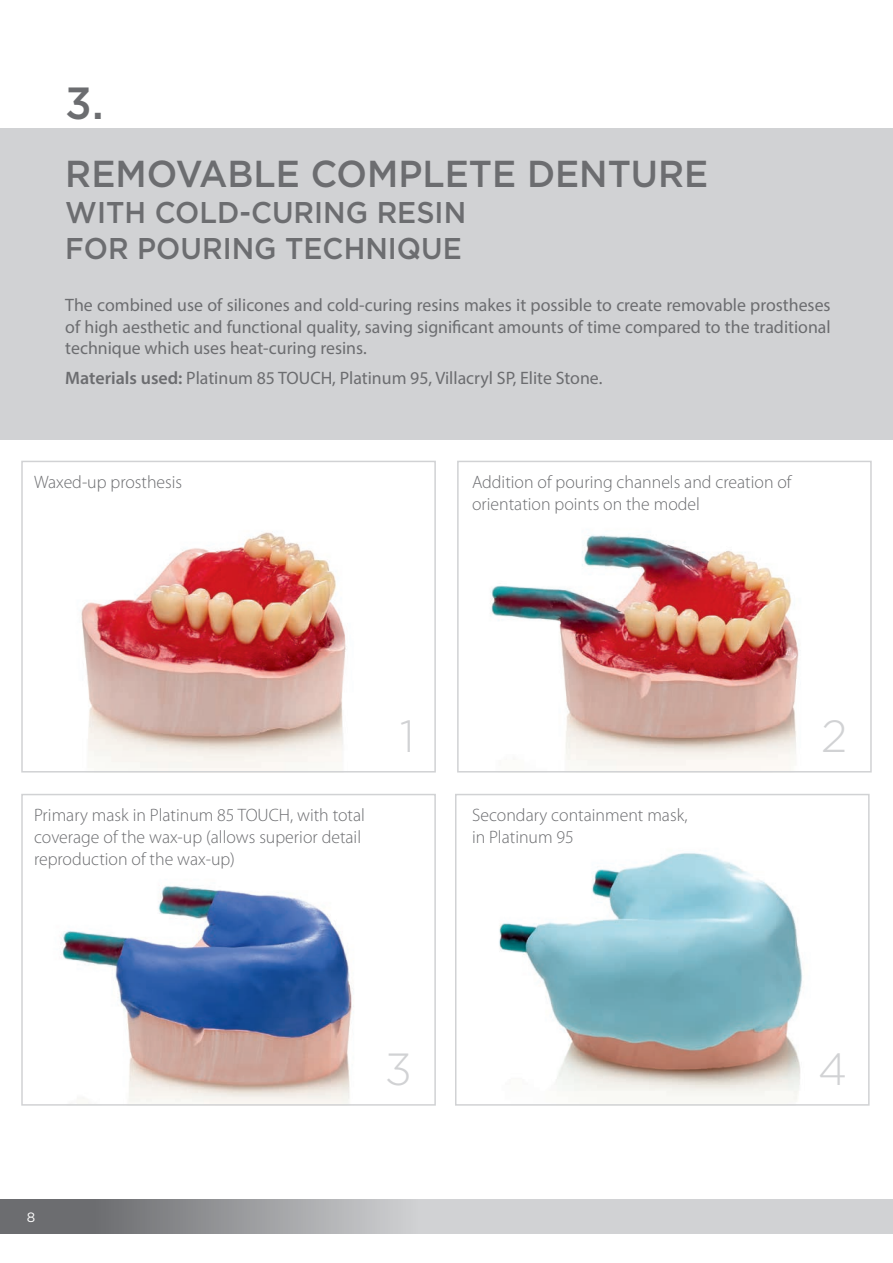
<style>
.page{position:relative;width:893px;height:1263px;background:#fff}
.page>*{position:absolute;margin:0;border:0;box-sizing:border-box;transform-origin:0 0}
.text{font:300 45px "Gotham";color:#d1d2d4}
.page_title{font:500 45px "Gotham";color:#6c6d70;scale:.96 1}
.page_title-2{font:500 37.5px "Gotham";color:#6c6d70;scale:.96 1}
.page_title-3{font:500 30px "Gotham";color:#6c6d70;scale:.95 1}
.t1{font:18px/21.6px "Myriad Pro";color:#6c6d70;text-align:justify}
.text-2{font:300 18px/21.6px "Myriad Pro";color:#6c6d70}
.t2{font:13.5px "Gotham";color:#fff}
.s1{font-weight:600}
</style>
<div class="page">
<div style="left:0;top:1199px;width:62px;height:34px;background:#6c6d70"></div>
<svg style="left:64px;top:1199px;width:829px;height:34px;fill:#d1d2d4"></svg>
<div style="left:0;top:128px;width:893px;height:311px;background:#d1d2d4"></div>
<img style="left:80px;top:532px;width:266px;height:237px">
<div style="left:21px;top:461px;width:415px;height:311px;border:2px solid #d1d2d4"></div>
<img style="left:60px;top:886px;width:294px;height:217px">
<div style="left:21px;top:794px;width:415px;height:312px;border:2px solid #d1d2d4"></div>
<img style="left:490px;top:535px;width:309px;height:234px">
<div style="left:457px;top:461px;width:415px;height:311px;border:2px solid #d1d2d4"></div>
<img style="left:499px;top:853px;width:304px;height:248px">
<div style="left:455px;top:794px;width:415px;height:312px;border:2px solid #d1d2d4"></div>
<p class="page_title" style="left:65px;top:74px;width:41px">3.</p>
<p class="page_title-2" style="left:65px;top:150px;width:671px">REMOVABLE COMPLETE DENTURE</p>
<p class="page_title-3" style="left:65px;top:193px;width:423px">WITH COLD-CURING RESIN</p>
<p class="page_title-3" style="left:65px;top:229px;width:419px">FOR POURING TECHNIQUE</p>
<p class="t1" style="left:65px;top:294px;width:767px">The combined use of silicones and cold-curing resins makes it possible to create removable prostheses of high aesthetic and functional quality, saving significant amounts of time compared to the traditional technique which uses heat-curing resins.</p>
<p class="t1" style="left:65px;top:367px;width:539px"><span class="s1">Materials used:</span> Platinum 85 TOUCH, Platinum 95, Villacryl SP, Elite Stone.</p>
<p class="text-2" style="left:34px;top:472px;width:150px">Waxed-up prosthesis</p>
<p class="text-2" style="left:472px;top:472px;width:321px">Addition of pouring channels and creation of orientation points on the model</p>
<p class="text" style="left:400px;top:708px;width:16px">1</p>
<p class="text" style="left:821px;top:708px;width:28px">2</p>
<p class="text-2" style="left:34px;top:805px;width:332px">Primary mask in Platinum 85 TOUCH, with total coverage of the wax-up (allows superior detail reproduction of the wax-up)</p>
<p class="text-2" style="left:472px;top:805px;width:217px">Secondary containment mask,</p>
<p class="text-2" style="left:472px;top:826px;width:103px">in Platinum 95</p>
<p class="t2" style="left:27px;top:1208px;width:10px">8</p>
<p class="text" style="left:385px;top:1041px;width:29px">3</p>
<p class="text" style="left:818px;top:1041px;width:31px">4</p>
</div>
